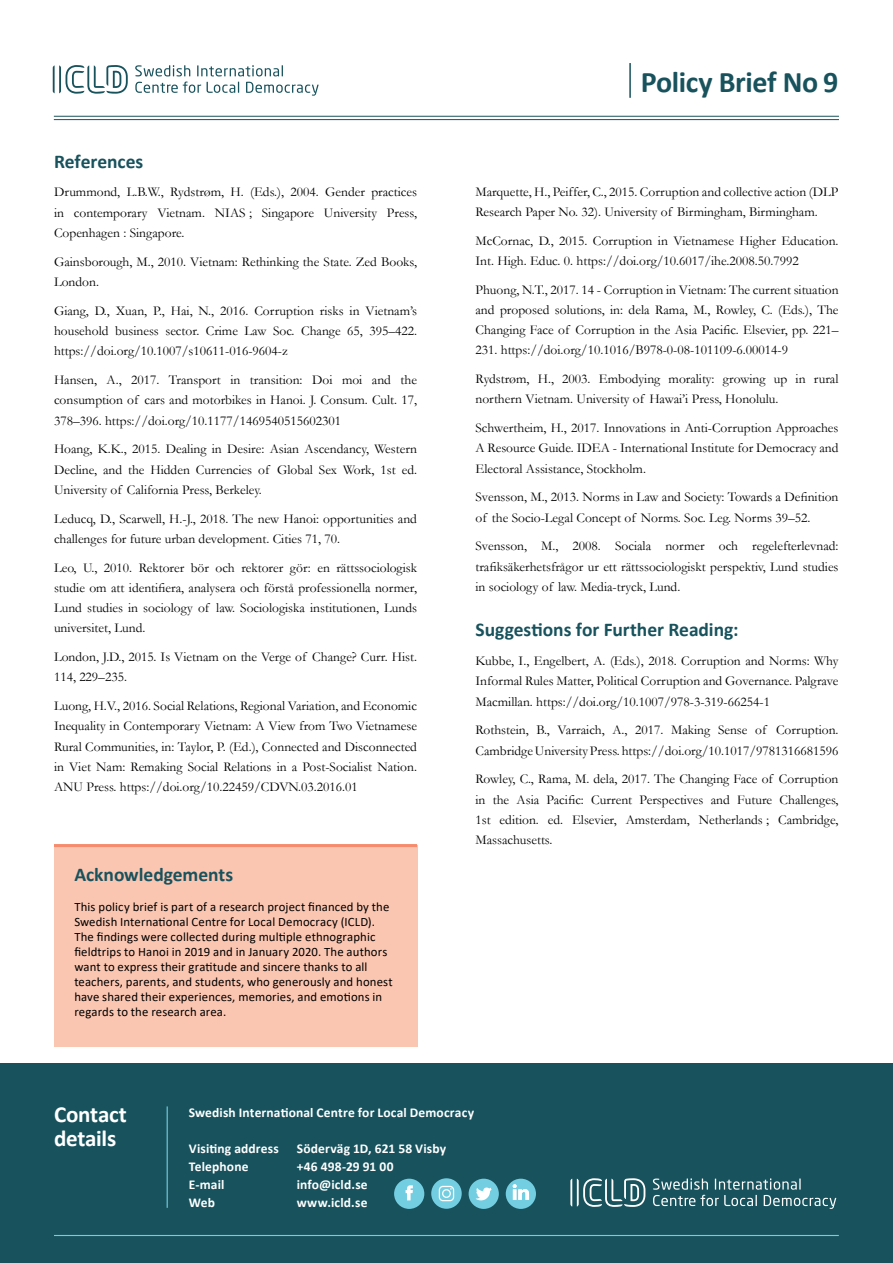
<style>
.page{position:relative;width:893px;height:1263px;background:#fff}
.page>*{position:absolute;margin:0;border:0;box-sizing:border-box;transform-origin:0 0}
.t1{font:700 30px "Calibri";letter-spacing:-.015em;color:#18525d}
.t2{font:700 23.1px/24px "Calibri";letter-spacing:-.01em;color:#fff}
.t3{font:700 19.5px "Calibri";color:#18525d}
.t4{font:13.5px/20.2px "Garamond";color:#000;text-align:justify}
.t5{font:700 13.5px "Calibri";letter-spacing:.01em;color:#fff}
.t6{font:12.75px/15px "Calibri";letter-spacing:.01em;color:#000}
</style>
<div class="page">
<div style="left:0;top:1063px;width:893px;height:200px;background:#18525d"></div>
<hr style="left:167px;top:1106px;width:1px;height:102px;background:#74cee2">
<hr style="left:54px;top:1235px;width:785px;height:1px;background:#74cee2">
<div style="left:469px;top:1179px;width:30px;height:30px;background:#74cee2;border-radius:50%"></div>
<svg style="left:476px;top:1187px;width:16px;height:13px"></svg>
<div style="left:394px;top:1179px;width:30px;height:30px;background:#74cee2;border-radius:50%"></div>
<svg style="left:406px;top:1185px;width:7px;height:15px"></svg>
<svg style="left:570px;top:1178px;width:75px;height:29px"></svg>
<svg style="left:653px;top:1178px;width:183px;height:31px"></svg>
<svg style="left:431px;top:1178px;width:31px;height:31px"></svg>
<div style="left:439px;top:1186px;width:15px;height:15px;border:1px solid #fff;border-radius:4px"></div>
<div style="left:442px;top:1189px;width:9px;height:9px;border:1px solid #fff;border-radius:50%"></div>
<div style="left:506px;top:1179px;width:30px;height:30px;background:#74cee2;border-radius:50%"></div>
<svg style="left:512px;top:1184px;width:17px;height:16px"></svg>
<svg style="left:53px;top:65px;width:75px;height:29px"></svg>
<svg style="left:246px;top:82px;width:73px;height:14px"></svg>
<svg style="left:207px;top:82px;width:32px;height:11px"></svg>
<svg style="left:197px;top:65px;width:86px;height:11px"></svg>
<svg style="left:135px;top:65px;width:55px;height:11px"></svg>
<svg style="left:135px;top:82px;width:66px;height:11px"></svg>
<hr style="left:54px;top:119px;width:785px;height:1px;background:#18525d">
<hr style="left:54px;top:116px;width:785px;height:1px;background:#18525d">
<hr style="left:629px;top:63px;width:2px;height:35px;background:#18525d">
<div style="left:54px;top:845px;width:363px;height:202px;background:#fbc6b1"></div>
<hr style="left:54px;top:844px;width:363px;height:3px;background:#f68b6d">
<h3 class="t3" style="left:54px;top:147px;width:91px">References</h3>
<p class="t4" style="left:54px;top:182px;width:365px">Drummond, L.B.W., Rydstrøm, H. (Eds.), 2004. Gender practices in contemporary Vietnam. NIAS ; Singapore University Press, Copenhagen : Singapore.</p>
<p class="t4" style="left:54px;top:251px;width:365px">Gainsborough, M., 2010. Vietnam: Rethinking the State. Zed Books,<br>London.</p>
<p class="t4" style="left:54px;top:300px;width:365px">Giang, D., Xuan, P., Hai, N., 2016. Corruption risks in Vietnam’s household business sector. Crime Law Soc. Change 65, 395–422. https://doi.org/10.1007/s10611-016-9604-z</p>
<p class="t4" style="left:54px;top:369px;width:365px">Hansen, A., 2017. Transport in transition: Doi moi and the consumption of cars and motorbikes in Hanoi. J. Consum. Cult. 17, 378–396. https://doi.org/10.1177/1469540515602301</p>
<p class="t4" style="left:54px;top:439px;width:365px">Hoang, K.K., 2015. Dealing in Desire: Asian Ascendancy, Western Decline, and the Hidden Currencies of Global Sex Work, 1st ed.<br>University of California Press, Berkeley.</p>
<p class="t4" style="left:54px;top:508px;width:365px">Leducq, D., Scarwell, H.-J., 2018. The new Hanoi: opportunities and challenges for future urban development. Cities 71, 70.</p>
<p class="t4" style="left:54px;top:557px;width:365px">Leo, U., 2010. Rektorer bör och rektorer gör: en rättssociologisk studie om att identifiera, analysera och förstå professionella normer, Lund studies in sociology of law. Sociologiska institutionen, Lunds universitet, Lund.</p>
<p class="t4" style="left:54px;top:646px;width:365px">London, J.D., 2015. Is Vietnam on the Verge of Change? Curr. Hist.<br>114, 229–235.</p>
<p class="t4" style="left:54px;top:695px;width:365px">Luong, H.V., 2016. Social Relations, Regional Variation, and Economic Inequality in Contemporary Vietnam: A View from Two Vietnamese Rural Communities, in: Taylor, P. (Ed.), Connected and Disconnected in Viet Nam: Remaking Social Relations in a Post-Socialist Nation.<br>ANU Press. https://doi.org/10.22459/CDVN.03.2016.01</p>
<h3 class="t3" style="left:74px;top:861px;width:160px">Acknowledgements</h3>
<p class="t6" style="left:74px;top:899px;width:320px">This policy brief is part of a research project financed by the Swedish International Centre for Local Democracy (ICLD).<br>The findings were collected during multiple ethnographic fieldtrips to Hanoi in 2019 and in January 2020. The authors want to express their gratitude and sincere thanks to all teachers, parents, and students, who generously and honest have shared their experiences, memories, and emotions in regards to the research area.</p>
<h1 class="t1" style="left:641px;top:60px;width:199px">Policy Brief No 9</h1>
<p class="t4" style="left:475px;top:181px;width:365px">Marquette, H., Peiffer, C., 2015. Corruption and collective action (DLP<br>Research Paper No. 32). University of Birmingham, Birmingham.</p>
<p class="t4" style="left:475px;top:230px;width:364px">McCornac, D., 2015. Corruption in Vietnamese Higher Education.<br>Int. High. Educ. 0. https://doi.org/10.6017/ihe.2008.50.7992</p>
<p class="t4" style="left:475px;top:279px;width:365px">Phuong, N.T., 2017. 14 - Corruption in Vietnam: The current situation and proposed solutions, in: dela Rama, M., Rowley, C. (Eds.), The Changing Face of Corruption in the Asia Pacific. Elsevier, pp. 221– 231. https://doi.org/10.1016/B978-0-08-101109-6.00014-9</p>
<p class="t4" style="left:475px;top:368px;width:364px">Rydstrøm, H., 2003. Embodying morality: growing up in rural northern Vietnam. University of Hawai’i Press, Honolulu.</p>
<p class="t4" style="left:475px;top:417px;width:364px">Schwertheim, H., 2017. Innovations in Anti-Corruption Approaches A Resource Guide. IDEA - International Institute for Democracy and Electoral Assistance, Stockholm.</p>
<p class="t4" style="left:475px;top:487px;width:365px">Svensson, M., 2013. Norms in Law and Society: Towards a Definition of the Socio-Legal Concept of Norms. Soc. Leg. Norms 39–52.</p>
<p class="t4" style="left:475px;top:536px;width:365px">Svensson, M., 2008. Sociala normer och regelefterlevnad: trafiksäkerhetsfrågor ur ett rättssociologiskt perspektiv, Lund studies in sociology of law. Media-tryck, Lund.</p>
<h3 class="t3" style="left:475px;top:616px;width:265px">Suggestions for Further Reading:</h3>
<p class="t4" style="left:475px;top:650px;width:365px">Kubbe, I., Engelbert, A. (Eds.), 2018. Corruption and Norms: Why Informal Rules Matter, Political Corruption and Governance. Palgrave Macmillan. https://doi.org/10.1007/978-3-319-66254-1</p>
<p class="t4" style="left:475px;top:719px;width:365px">Rothstein, B., Varraich, A., 2017. Making Sense of Corruption.<br>Cambridge University Press. https://doi.org/10.1017/9781316681596</p>
<p class="t4" style="left:475px;top:768px;width:365px">Rowley, C., Rama, M. dela, 2017. The Changing Face of Corruption in the Asia Pacific: Current Perspectives and Future Challenges, 1st edition. ed. Elsevier, Amsterdam, Netherlands ; Cambridge, Massachusetts.</p>
<h2 class="t2" style="left:54px;top:1101px;width:74px">Contact details</h2>
<p class="t5" style="left:189px;top:1102px;width:287px">Swedish International Centre for Local Democracy</p>
<p class="t5" style="left:189px;top:1138px;width:91px">Visiting address</p>
<p class="t5" style="left:297px;top:1138px;width:151px">Söderväg 1D, 621 58 Visby</p>
<p class="t5" style="left:189px;top:1156px;width:61px">Telephone</p>
<p class="t5" style="left:297px;top:1156px;width:98px">+46 498-29 91 00</p>
<p class="t5" style="left:189px;top:1174px;width:37px">E-mail</p>
<p class="t5" style="left:297px;top:1174px;width:72px">info@icld.se</p>
<p class="t5" style="left:189px;top:1192px;width:28px">Web</p>
<p class="t5" style="left:297px;top:1192px;width:72px">www.icld.se</p>
</div>
